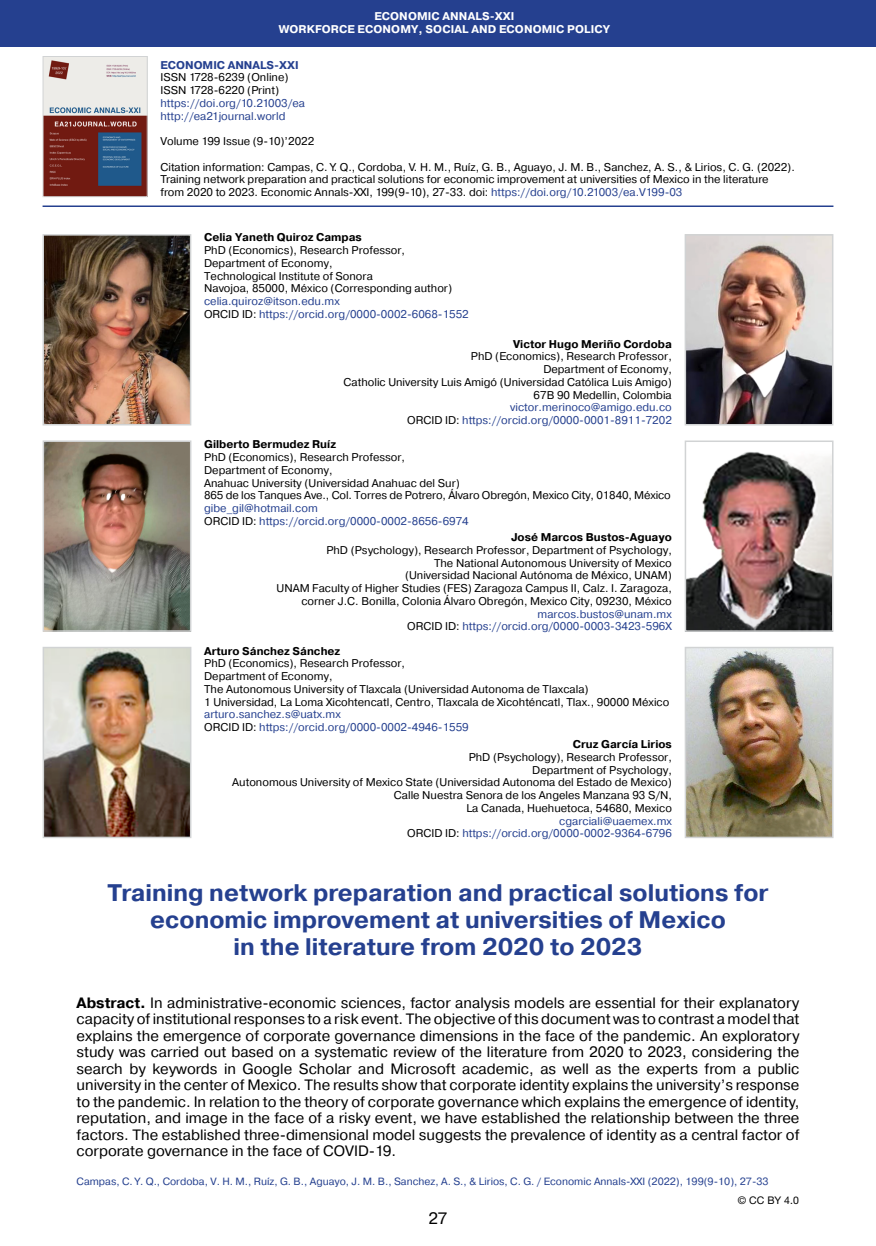
<style>
.page{position:relative;width:876px;height:1246px;background:#fff}
.page>*{position:absolute;margin:0;border:0;box-sizing:border-box;transform-origin:0 0}
.Заголовок_2019_2{font:700 24px "Pragmatica";color:#25408f}
.t1{font:16.5px "Pragmatica";color:#000}
.Анотация_2019{font:15px/16.5px "Pragmatica";color:#000;text-align:justify}
.Посада_2016{font:11.25px/12.8px "Pragmatica";color:#000}
.Посада_2016-2{font:11.25px "Pragmatica";color:#25408f}
.Посада_2016-3{font:700 11.25px "Pragmatica";color:#000}
.Посада_2016-4{font:700 11.25px "Pragmatica";letter-spacing:.01em;color:#fff}
.Посада_2016-5{font:700 11.25px "Pragmatica";color:#25408f}
.Нижний_колонтитул_20{font:10.5px "Pragmatica";color:#25408f}
.t2{font:10.5px "Helvetica Neue LTW1 G";color:#000}
.s1{color:#25408f}
.s2{color:#000}
.s3{font-weight:700}
</style>
<div class="page">
<div style="left:0;top:0;width:876px;height:47px;background:#25408f"></div>
<img style="left:46px;top:237px;width:142px;height:185px">
<div style="left:43px;top:234px;width:148px;height:191px;border:2px solid #d1d3d4"></div>
<img style="left:46px;top:443px;width:142px;height:186px">
<div style="left:43px;top:440px;width:148px;height:192px;border:2px solid #d1d3d4"></div>
<img style="left:46px;top:650px;width:142px;height:185px">
<div style="left:43px;top:647px;width:148px;height:191px;border:2px solid #d1d3d4"></div>
<img style="left:688px;top:237px;width:142px;height:185px">
<div style="left:685px;top:234px;width:148px;height:191px;border:2px solid #d1d3d4"></div>
<img style="left:688px;top:452px;width:142px;height:177px">
<div style="left:685px;top:440px;width:148px;height:192px;border:2px solid #d1d3d4"></div>
<img style="left:688px;top:650px;width:142px;height:185px">
<div style="left:685px;top:647px;width:148px;height:191px;border:2px solid #d1d3d4"></div>
<img style="left:45px;top:58px;width:101px;height:137px">
<div style="left:43px;top:56px;width:105px;height:141px;border:1px solid #d1d3d4"></div>
<hr style="left:43px;top:205px;width:790px;height:2px;background:#25408f">
<p class="Посада_2016-4" style="left:374px;top:9px;width:142px">ECONOMIC ANNALS-XXI</p>
<p class="Посада_2016-4" style="left:279px;top:22px;width:333px">WORKFORCE ECONOMY, SOCIAL AND ECONOMIC POLICY</p>
<p class="Посада_2016-5" style="left:160px;top:57px;width:140px">ECONOMIC ANNALS-XXI</p>
<p class="Посада_2016" style="left:160px;top:71px;width:130px">ISSN 1728-6239 (Online)</p>
<p class="Посада_2016" style="left:160px;top:84px;width:120px">ISSN 1728-6220 (Print)</p>
<p class="Посада_2016-2" style="left:160px;top:96px;width:146px">https://doi.org/10.21003/ea</p>
<p class="Посада_2016-2" style="left:160px;top:109px;width:126px">http://ea21journal.world</p>
<p class="Посада_2016" style="left:160px;top:135px;width:155px">Volume 199 Issue (9-10)’2022</p>
<p class="Посада_2016" style="left:160px;top:161px;width:636px">Citation information: Campas, C. Y. Q., Cordoba, V. H. M., Ruíz, G. B., Aguayo, J. M. B., Sanchez, A. S., &amp; Lirios, C. G. (2022).<br>Training network preparation and practical solutions for economic improvement at universities of Mexico in the literature from 2020 to 2023. Economic Annals-XXI, 199(9-10), 27-33. doi: <span class="s1">https://doi.org/10.21003/ea.V199-03</span></p>
<p class="Посада_2016-3" style="left:204px;top:230px;width:159px">Celia Yaneth Quiroz Campas</p>
<p class="Посада_2016" style="left:204px;top:244px;width:202px">PhD (Economics), Research Professor,</p>
<p class="Посада_2016" style="left:204px;top:257px;width:130px">Department of Economy,</p>
<p class="Посада_2016" style="left:204px;top:269px;width:170px">Technological Institute of Sonora</p>
<p class="Посада_2016" style="left:204px;top:282px;width:250px">Navojoa, 85000, México (Corresponding author)</p>
<p class="Посада_2016-2" style="left:204px;top:294px;width:137px">celia.quiroz@itson.edu.mx</p>
<p class="Посада_2016-2" style="left:204px;top:307px;width:266px"><span class="s2">ORCID ID:</span> https://orcid.org/0000-0002-6068-1552</p>
<p class="Посада_2016-3" style="left:513px;top:336px;width:160px">Victor Hugo Meriño Cordoba</p>
<p class="Посада_2016" style="left:471px;top:350px;width:202px">PhD (Economics), Research Professor,</p>
<p class="Посада_2016" style="left:543px;top:363px;width:130px">Department of Economy,</p>
<p class="Посада_2016" style="left:344px;top:376px;width:330px">Catholic University Luis Amigó (Universidad Católica Luis Amigo)</p>
<p class="Посада_2016" style="left:534px;top:389px;width:140px">67B 90 Medellin, Colombia</p>
<p class="Посада_2016-2" style="left:510px;top:400px;width:163px">victor.merinoco@amigo.edu.co</p>
<p class="Посада_2016-2" style="left:407px;top:413px;width:266px"><span class="s2">ORCID ID:</span> https://orcid.org/0000-0001-8911-7202</p>
<p class="Посада_2016-3" style="left:204px;top:437px;width:133px">Gilberto Bermudez Ruíz</p>
<p class="Посада_2016" style="left:204px;top:451px;width:202px">PhD (Economics), Research Professor,</p>
<p class="Посада_2016" style="left:204px;top:464px;width:130px">Department of Economy,</p>
<p class="Посада_2016" style="left:204px;top:477px;width:257px">Anahuac University (Universidad Anahuac del Sur)</p>
<p class="Посада_2016" style="left:204px;top:489px;width:468px">865 de los Tanques Ave., Col. Torres de Potrero, Álvaro Obregón, Mexico City, 01840, México</p>
<p class="Посада_2016-2" style="left:204px;top:501px;width:115px">gibe_gil@hotmail.com</p>
<p class="Посада_2016-2" style="left:204px;top:514px;width:266px"><span class="s2">ORCID ID:</span> https://orcid.org/0000-0002-8656-6974</p>
<p class="Посада_2016-3" style="left:511px;top:530px;width:162px">José Marcos Bustos-Aguayo</p>
<p class="Посада_2016" style="left:326px;top:544px;width:347px">PhD (Psychology), Research Professor, Department of Psychology,</p>
<p class="Посада_2016" style="left:434px;top:556px;width:239px">The National Autonomous University of Mexico</p>
<p class="Посада_2016" style="left:405px;top:569px;width:268px">(Universidad Nacional Autónoma de México, UNAM)</p>
<p class="Посада_2016" style="left:276px;top:582px;width:397px">UNAM Faculty of Higher Studies (FES) Zaragoza Campus II, Calz. I. Zaragoza,</p>
<p class="Посада_2016" style="left:301px;top:595px;width:372px">corner J.C. Bonilla, Colonia Álvaro Obregón, Mexico City, 09230, México</p>
<p class="Посада_2016-2" style="left:537px;top:607px;width:136px">marcos.bustos@unam.mx</p>
<p class="Посада_2016-2" style="left:407px;top:619px;width:266px"><span class="s2">ORCID ID:</span> https://orcid.org/0000-0003-3423-596X</p>
<p class="Посада_2016-3" style="left:204px;top:643px;width:138px">Arturo Sánchez Sánchez</p>
<p class="Посада_2016" style="left:204px;top:657px;width:202px">PhD (Economics), Research Professor,</p>
<p class="Посада_2016" style="left:204px;top:670px;width:130px">Department of Economy,</p>
<p class="Посада_2016" style="left:204px;top:683px;width:386px">The Autonomous University of Tlaxcala (Universidad Autonoma de Tlaxcala)</p>
<p class="Посада_2016" style="left:204px;top:696px;width:467px">1 Universidad, La Loma Xicohtencatl, Centro, Tlaxcala de Xicohténcatl, Tlax., 90000 México</p>
<p class="Посада_2016-2" style="left:204px;top:708px;width:138px">arturo.sanchez.s@uatx.mx</p>
<p class="Посада_2016-2" style="left:204px;top:720px;width:266px"><span class="s2">ORCID ID:</span> https://orcid.org/0000-0002-4946-1559</p>
<p class="Посада_2016-3" style="left:573px;top:737px;width:100px">Cruz García Lirios</p>
<p class="Посада_2016" style="left:469px;top:751px;width:205px">PhD (Psychology), Research Professor,</p>
<p class="Посада_2016" style="left:532px;top:763px;width:141px">Department of Psychology,</p>
<p class="Посада_2016" style="left:232px;top:776px;width:441px">Autonomous University of Mexico State (Universidad Autonoma del Estado de Mexico)</p>
<p class="Посада_2016" style="left:394px;top:789px;width:280px">Calle Nuestra Senora de los Angeles Manzana 93 S/N,</p>
<p class="Посада_2016" style="left:466px;top:802px;width:207px">La Canada, Huehuetoca, 54680, Mexico</p>
<p class="Посада_2016-2" style="left:559px;top:814px;width:114px">cgarciali@uaemex.mx</p>
<p class="Посада_2016-2" style="left:407px;top:826px;width:266px"><span class="s2">ORCID ID:</span> https://orcid.org/0000-0002-9364-6796</p>
<p class="Заголовок_2019_2" style="left:107px;top:877px;width:663px">Training network preparation and practical solutions for</p>
<p class="Заголовок_2019_2" style="left:150px;top:904px;width:577px">economic improvement at universities of Mexico</p>
<p class="Заголовок_2019_2" style="left:234px;top:931px;width:410px">in the literature from 2020 to 2023</p>
<p class="Анотация_2019" style="left:77px;top:994px;width:724px"><span class="s3">Abstract.</span> In administrative-economic sciences, factor analysis models are essential for their explanatory capacity of institutional responses to a risk event. The objective of this document was to contrast a model that explains the emergence of corporate governance dimensions in the face of the pandemic. An exploratory study was carried out based on a systematic review of the literature from 2020 to 2023, considering the search by keywords in Google Scholar and Microsoft academic, as well as the experts from a public university in the center of Mexico. The results show that corporate identity explains the university’s response to the pandemic. In relation to the theory of corporate governance which explains the emergence of identity, reputation, and image in the face of a risky event, we have established the relationship between the three factors. The established three-dimensional model suggests the prevalence of identity as a central factor of corporate governance in the face of COVID-19.</p>
<p class="Нижний_колонтитул_20" style="left:77px;top:1174px;width:694px">Campas, C. Y. Q., Cordoba, V. H. M., Ruíz, G. B., Aguayo, J. M. B., Sanchez, A. S., &amp; Lirios, C. G. / Economic Annals-XXI (2022), 199(9-10), 27-33</p>
<p class="t1" style="left:429px;top:1208px;width:20px">27</p>
<p class="t2" style="left:738px;top:1193px;width:63px">© CC BY 4.0</p>
</div>
